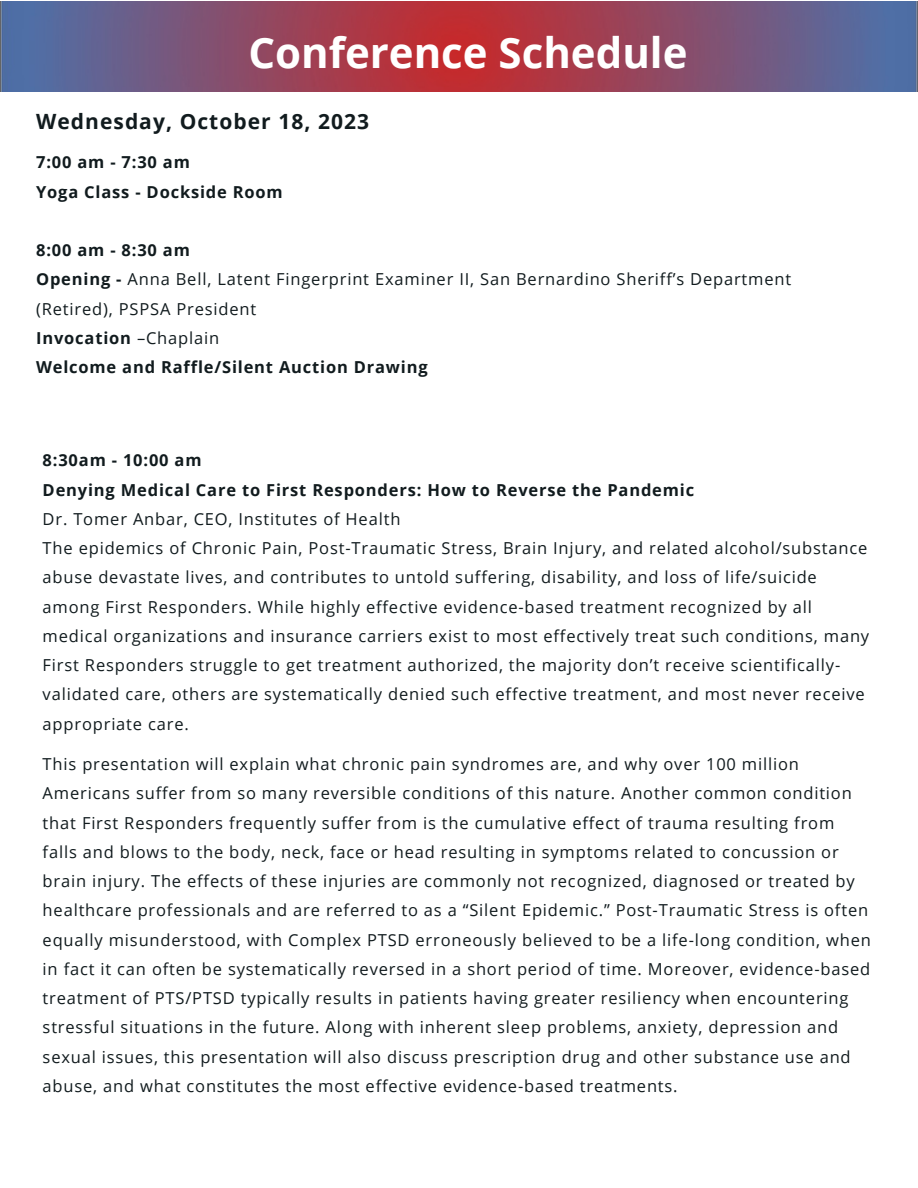
<style>
.page{position:relative;width:918px;height:1188px;background:#fff}
.page>*{position:absolute;margin:0;border:0;box-sizing:border-box;transform-origin:0 0}
.t1{font:700 42px "Open Sans";color:#fff}
.t2{font:700 21px "Open Sans";letter-spacing:.05em;color:#111b1e}
.t3{font:16.5px/29.2px "Open Sans";letter-spacing:.05em;color:#111b1e}
.t4{font:700 16.5px "Open Sans";letter-spacing:.05em;color:#111b1e}
.s1{font-weight:700}
.s2{font-weight:400}
</style>
<div class="page">
<img style="left:0;top:2px;width:918px;height:90px">
<p class="t1" style="left:248px;top:23px;width:441px">Conference Schedule</p>
<p class="t2" style="left:36px;top:107px;width:334px">Wednesday, October 18, 2023</p>
<p class="t4" style="left:36px;top:151px;width:155px">7:00 am - 7:30 am</p>
<p class="t4" style="left:36px;top:180px;width:248px">Yoga Class - Dockside Room</p>
<p class="t4" style="left:36px;top:238px;width:155px">8:00 am - 8:30 am</p>
<p class="t3" style="left:36px;top:264px;width:757px"><span class="s1">Opening -</span> Anna Bell, Latent Fingerprint Examiner II, San Bernardino Sheriff’s Department (Retired), PSPSA President</p>
<p class="t4" style="left:36px;top:326px;width:185px">Invocation <span class="s2">–Chaplain</span></p>
<p class="t4" style="left:36px;top:355px;width:393px">Welcome and Raffle/Silent Auction Drawing</p>
<p class="t4" style="left:43px;top:449px;width:160px">8:30am - 10:00 am</p>
<p class="t4" style="left:43px;top:478px;width:653px">Denying Medical Care to First Responders: How to Reverse the Pandemic</p>
<p class="t3" style="left:43px;top:504px;width:359px">Dr. Tomer Anbar, CEO, Institutes of Health</p>
<p class="t3" style="left:43px;top:533px;width:828px">The epidemics of Chronic Pain, Post-Traumatic Stress, Brain Injury, and related alcohol/substance abuse devastate lives, and contributes to untold suffering, disability, and loss of life/suicide among First Responders. While highly effective evidence-based treatment recognized by all medical organizations and insurance carriers exist to most effectively treat such conditions, many First Responders struggle to get treatment authorized, the majority don’t receive scientifically&shy;validated care, others are systematically denied such effective treatment, and most never receive appropriate care.</p>
<p class="t3" style="left:43px;top:749px;width:830px">This presentation will explain what chronic pain syndromes are, and why over 100 million Americans suffer from so many reversible conditions of this nature. Another common condition that First Responders frequently suffer from is the cumulative effect of trauma resulting from falls and blows to the body, neck, face or head resulting in symptoms related to concussion or brain injury. The effects of these injuries are commonly not recognized, diagnosed or treated by healthcare professionals and are referred to as a “Silent Epidemic.” Post-Traumatic Stress is often equally misunderstood, with Complex PTSD erroneously believed to be a life-long condition, when in fact it can often be systematically reversed in a short period of time. Moreover, evidence-based treatment of PTS/PTSD typically results in patients having greater resiliency when encountering stressful situations in the future. Along with inherent sleep problems, anxiety, depression and sexual issues, this presentation will also discuss prescription drug and other substance use and abuse, and what constitutes the most effective evidence-based treatments.</p>
</div>
